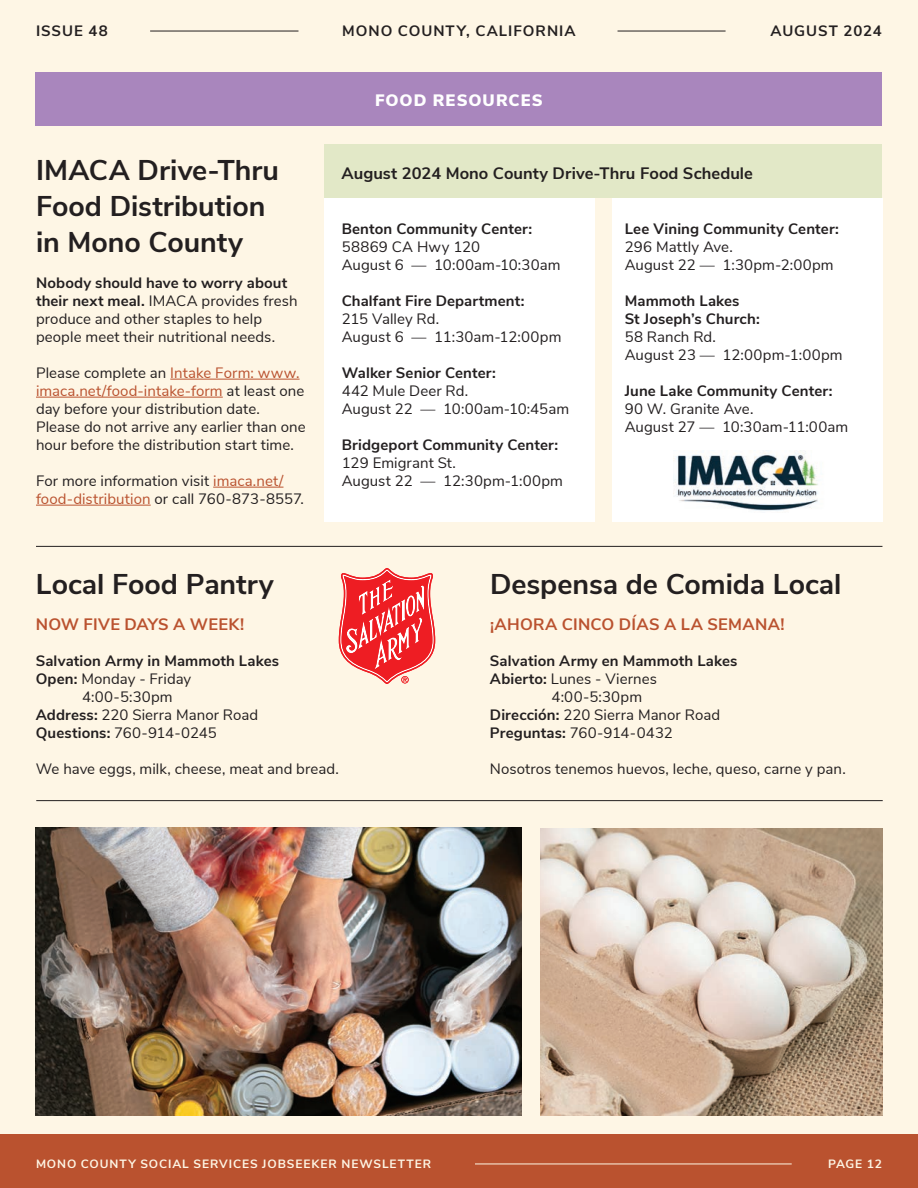
<style>
.page{position:relative;width:918px;height:1188px;background:#fef6e5}
.page>*{position:absolute;margin:0;border:0;box-sizing:border-box;transform-origin:0 0}
.t1{font:700 28.5px/36px "Nunito Sans";color:#231f20}
.t2{font:700 16.5px "Nunito Sans";letter-spacing:.005em;color:#231f20}
.t3{font:700 16.5px "Nunito Sans";letter-spacing:.015em;color:#ba522f}
.t4{font:900 16.5px "Nunito Sans";letter-spacing:.06em;color:#fff}
.t5{font:15px/18px "Nunito Sans";letter-spacing:.005em;color:#231f20}
.t6{font:700 15px/18px "Nunito Sans";letter-spacing:.01em;color:#231f20}
.t7{font:15px "Nunito Sans";letter-spacing:-.02em;color:#231f20}
.t8{font:15px "Nunito Sans";letter-spacing:-.015em;color:#231f20}
.t9{font:700 15px "Nunito Sans";letter-spacing:.065em;color:#231f20}
.t10{font:700 15px "Nunito Sans";letter-spacing:.06em;color:#231f20}
.t11{font:700 12px "Nunito Sans";letter-spacing:.075em;color:#fef6e5}
.s1{font-weight:700}
.s2{color:#ba522f}
</style>
<div class="page">
<div style="left:0;top:1134px;width:918px;height:54px;background:#ba522f"></div>
<hr style="left:475px;top:1164px;width:317px;height:1px;background:#fef6e5">
<hr style="left:150px;top:31px;width:148px;height:1px;background:#231f20">
<hr style="left:618px;top:31px;width:108px;height:1px;background:#231f20">
<hr style="left:170px;top:379px;width:130px;height:1px;background:#ba522f">
<hr style="left:36px;top:397px;width:187px;height:1px;background:#ba522f">
<hr style="left:213px;top:487px;width:70px;height:1px;background:#ba522f">
<hr style="left:36px;top:505px;width:115px;height:1px;background:#ba522f">
<div style="left:324px;top:198px;width:270px;height:324px;background:#fff"></div>
<div style="left:612px;top:198px;width:270px;height:324px;background:#fff"></div>
<img style="left:674px;top:450px;width:144px;height:61px">
<div style="left:324px;top:144px;width:558px;height:54px;background:#e2e8c7"></div>
<div style="left:36px;top:72px;width:846px;height:54px;background:#a986bd"></div>
<svg style="left:339px;top:568px;width:96px;height:116px"></svg>
<hr style="left:36px;top:546px;width:846px;height:1px;background:#231f20">
<hr style="left:36px;top:800px;width:847px;height:1px;background:#231f20">
<img style="left:35px;top:828px;width:487px;height:288px">
<img style="left:540px;top:828px;width:343px;height:288px">
<p class="t6" style="left:36px;top:21px;width:73px">ISSUE 48</p>
<p class="t9" style="left:342px;top:20px;width:235px">MONO COUNTY, CALIFORNIA</p>
<p class="t10" style="left:771px;top:20px;width:113px">AUGUST 2024</p>
<h1 class="t1" style="left:36px;top:150px;width:245px">IMACA Drive-Thru<br>Food Distribution in Mono County</h1>
<p class="t5" style="left:36px;top:273px;width:263px"><span class="s1">Nobody should have to worry about their next meal.</span> IMACA provides fresh produce and other staples to help people meet their nutritional needs.</p>
<p class="t5" style="left:36px;top:363px;width:271px">Please complete an <span class="s2">Intake Form: www. imaca.net/food-intake-form</span> at least one day before your distribution date.<br>Please do not arrive any earlier than one hour before the distribution start time.</p>
<p class="t5" style="left:36px;top:471px;width:270px">For more information visit <span class="s2">imaca.net/ food-distribution</span> or call 760-873-8557.</p>
<h1 class="t1" style="left:36px;top:564px;width:239px">Local Food Pantry</h1>
<p class="t3" style="left:36px;top:612px;width:210px">NOW FIVE DAYS A WEEK!</p>
<p class="t4" style="left:375px;top:88px;width:169px">FOOD RESOURCES</p>
<p class="t2" style="left:342px;top:162px;width:413px">August 2024 Mono County Drive-Thru Food Schedule</p>
<p class="t6" style="left:342px;top:219px;width:192px">Benton Community Center:</p>
<p class="t5" style="left:342px;top:237px;width:220px">58869 CA Hwy 120<br>August 6 ― 10:00am-10:30am</p>
<p class="t6" style="left:342px;top:291px;width:184px">Chalfant Fire Department:</p>
<p class="t5" style="left:342px;top:309px;width:221px">215 Valley Rd.<br>August 6 ― 11:30am-12:00pm</p>
<p class="t6" style="left:342px;top:363px;width:156px">Walker Senior Center:</p>
<p class="t5" style="left:342px;top:381px;width:229px">442 Mule Deer Rd.<br>August 22 ― 10:00am-10:45am</p>
<p class="t6" style="left:342px;top:435px;width:218px">Bridgeport Community Center:</p>
<p class="t5" style="left:342px;top:453px;width:223px">129 Emigrant St.<br>August 22 ― 12:30pm-1:00pm</p>
<p class="t6" style="left:625px;top:219px;width:216px">Lee Vining Community Center:</p>
<p class="t5" style="left:625px;top:237px;width:211px">296 Mattly Ave.<br>August 22 ― 1:30pm-2:00pm</p>
<p class="t6" style="left:625px;top:291px;width:137px">Mammoth Lakes<br>St Joseph’s Church:</p>
<p class="t5" style="left:625px;top:327px;width:219px">58 Ranch Rd.<br>August 23 ― 12:00pm-1:00pm</p>
<p class="t6" style="left:625px;top:381px;width:209px">June Lake Community Center:</p>
<p class="t5" style="left:625px;top:399px;width:225px">90 W. Granite Ave.<br>August 27 ― 10:30am-11:00am</p>
<h1 class="t1" style="left:490px;top:564px;width:353px">Despensa de Comida Local</h1>
<p class="t3" style="left:490px;top:612px;width:296px">¡AHORA CINCO DÍAS A LA SEMANA!</p>
<p class="t6" style="left:36px;top:651px;width:245px">Salvation Army in Mammoth Lakes</p>
<p class="t5" style="left:36px;top:669px;width:157px"><span class="s1">Open:</span> Monday - Friday</p>
<p class="t5" style="left:82px;top:687px;width:92px">4:00-5:30pm</p>
<p class="t5" style="left:36px;top:705px;width:224px"><span class="s1">Address:</span> 220 Sierra Manor Road</p>
<p class="t7" style="left:36px;top:722px;width:182px"><span class="s1">Questions:</span> 760-914-0245</p>
<p class="t5" style="left:36px;top:759px;width:305px">We have eggs, milk, cheese, meat and bread.</p>
<p class="t6" style="left:490px;top:651px;width:249px">Salvation Army en Mammoth Lakes</p>
<p class="t5" style="left:490px;top:669px;width:169px"><span class="s1">Abierto:</span> Lunes - Viernes</p>
<p class="t5" style="left:552px;top:687px;width:92px">4:00-5:30pm</p>
<p class="t5" style="left:490px;top:705px;width:232px"><span class="s1">Dirección:</span> 220 Sierra Manor Road</p>
<p class="t8" style="left:490px;top:722px;width:184px"><span class="s1">Preguntas:</span> 760-914-0432</p>
<p class="t5" style="left:490px;top:759px;width:357px">Nosotros tenemos huevos, leche, queso, carne y pan.</p>
<p class="t11" style="left:36px;top:1155px;width:397px">MONO COUNTY SOCIAL SERVICES JOBSEEKER NEWSLETTER</p>
<p class="t11" style="left:828px;top:1155px;width:55px">PAGE 12</p>
</div>
